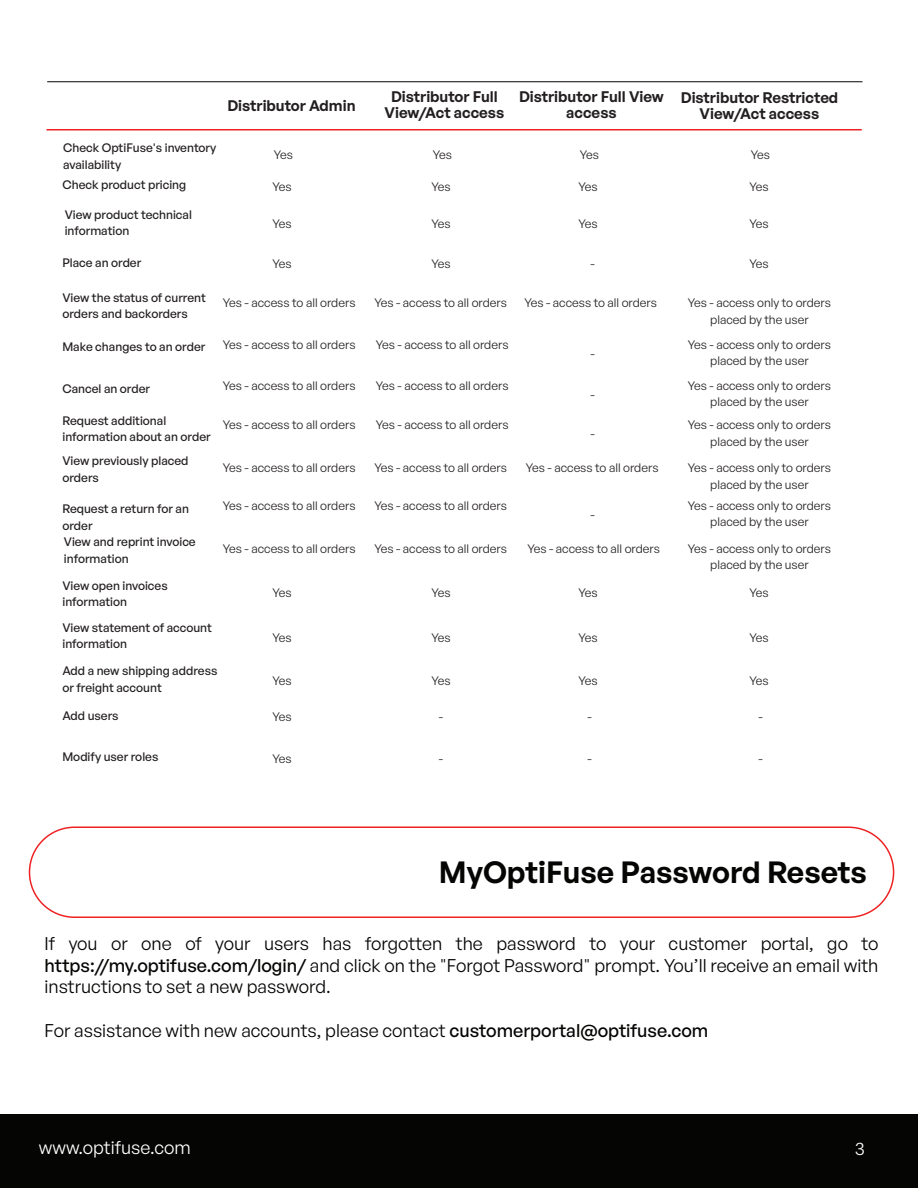
<style>
.page{position:relative;width:918px;height:1188px;background:#fff}
.page>*{position:absolute;margin:0;border:0;box-sizing:border-box;transform-origin:0 0}
.t1{font:600 30px "General Sans";color:#050504}
.t2{font:18px/21.6px "General Sans";color:#050504;text-align:justify}
.t3{font:18px "General Sans";color:#fff}
.t4{font:600 15px/16.5px "General Sans";color:#231f20;text-align:center}
.t5{font:12px/16.5px "General Sans";color:#231f20;text-align:center}
.t6{font:500 12px/16.5px "General Sans";color:#231f20}
.s1{font-weight:500}
</style>
<div class="page">
<div style="left:0;top:1115px;width:918px;height:73px;background:#050504"></div>
<hr style="left:46px;top:129px;width:816px;height:1px;background:#ee2223">
<hr style="left:47px;top:81px;width:815px;height:1px;background:#040503">
<div style="left:29px;top:826px;width:865px;height:92px;border:2px solid #ee2223;border-radius:45px"></div>
<p class="t4" style="left:227px;top:97px;width:130px">Distributor Admin</p>
<p class="t4" style="left:385px;top:88px;width:121px">Distributor Full<br>View/Act access</p>
<p class="t4" style="left:519px;top:88px;width:146px">Distributor Full View access</p>
<p class="t4" style="left:681px;top:89px;width:159px">Distributor Restricted<br>View/Act access</p>
<p class="t6" style="left:63px;top:140px;width:155px">Check OptiFuse's inventory availability</p>
<p class="t5" style="left:274px;top:146px;width:21px">Yes</p>
<p class="t5" style="left:433px;top:146px;width:21px">Yes</p>
<p class="t5" style="left:580px;top:146px;width:21px">Yes</p>
<p class="t5" style="left:751px;top:146px;width:21px">Yes</p>
<p class="t6" style="left:62px;top:176px;width:125px">Check product pricing</p>
<p class="t6" style="left:65px;top:206px;width:129px">View product technical information</p>
<p class="t6" style="left:62px;top:254px;width:80px">Place an order</p>
<p class="t6" style="left:62px;top:289px;width:145px">View the status of current orders and backorders</p>
<p class="t6" style="left:62px;top:338px;width:144px">Make changes to an order</p>
<p class="t6" style="left:62px;top:380px;width:89px">Cancel an order</p>
<p class="t6" style="left:62px;top:412px;width:150px">Request additional information about an order</p>
<p class="t6" style="left:62px;top:452px;width:128px">View previously placed orders</p>
<p class="t6" style="left:62px;top:500px;width:135px">Request a return for an order<br>View and reprint invoice information</p>
<p class="t6" style="left:62px;top:577px;width:107px">View open invoices information</p>
<p class="t6" style="left:62px;top:619px;width:151px">View statement of account information</p>
<p class="t6" style="left:62px;top:662px;width:156px">Add a new shipping address or freight account</p>
<p class="t6" style="left:62px;top:707px;width:58px">Add users</p>
<p class="t6" style="left:62px;top:748px;width:97px">Modify user roles</p>
<p class="t5" style="left:272px;top:178px;width:21px">Yes</p>
<p class="t5" style="left:272px;top:215px;width:21px">Yes</p>
<p class="t5" style="left:431px;top:178px;width:21px">Yes</p>
<p class="t5" style="left:431px;top:215px;width:21px">Yes</p>
<p class="t5" style="left:578px;top:178px;width:21px">Yes</p>
<p class="t5" style="left:578px;top:215px;width:21px">Yes</p>
<p class="t5" style="left:749px;top:178px;width:21px">Yes</p>
<p class="t5" style="left:749px;top:215px;width:21px">Yes</p>
<p class="t5" style="left:272px;top:255px;width:21px">Yes</p>
<p class="t5" style="left:749px;top:255px;width:21px">Yes</p>
<p class="t5" style="left:431px;top:255px;width:21px">Yes</p>
<p class="t5" style="left:590px;top:255px;width:6px">-</p>
<p class="t5" style="left:223px;top:294px;width:134px">Yes - access to all orders</p>
<p class="t5" style="left:374px;top:294px;width:134px">Yes - access to all orders</p>
<p class="t5" style="left:524px;top:294px;width:134px">Yes - access to all orders</p>
<p class="t5" style="left:688px;top:294px;width:145px">Yes - access only to orders placed by the user</p>
<p class="t5" style="left:688px;top:336px;width:145px">Yes - access only to orders placed by the user</p>
<p class="t5" style="left:688px;top:377px;width:145px">Yes - access only to orders placed by the user</p>
<p class="t5" style="left:688px;top:416px;width:145px">Yes - access only to orders placed by the user</p>
<p class="t5" style="left:688px;top:459px;width:145px">Yes - access only to orders placed by the user</p>
<p class="t5" style="left:688px;top:497px;width:145px">Yes - access only to orders placed by the user</p>
<p class="t5" style="left:688px;top:540px;width:145px">Yes - access only to orders placed by the user</p>
<p class="t5" style="left:223px;top:336px;width:134px">Yes - access to all orders</p>
<p class="t5" style="left:223px;top:377px;width:134px">Yes - access to all orders</p>
<p class="t5" style="left:223px;top:416px;width:134px">Yes - access to all orders</p>
<p class="t5" style="left:376px;top:336px;width:134px">Yes - access to all orders</p>
<p class="t5" style="left:376px;top:377px;width:134px">Yes - access to all orders</p>
<p class="t5" style="left:376px;top:416px;width:134px">Yes - access to all orders</p>
<p class="t5" style="left:590px;top:345px;width:6px">-</p>
<p class="t5" style="left:590px;top:386px;width:6px">-</p>
<p class="t5" style="left:590px;top:425px;width:6px">-</p>
<p class="t5" style="left:223px;top:459px;width:134px">Yes - access to all orders</p>
<p class="t5" style="left:374px;top:459px;width:134px">Yes - access to all orders</p>
<p class="t5" style="left:374px;top:497px;width:134px">Yes - access to all orders</p>
<p class="t5" style="left:374px;top:540px;width:134px">Yes - access to all orders</p>
<p class="t5" style="left:527px;top:540px;width:134px">Yes - access to all orders</p>
<p class="t5" style="left:526px;top:459px;width:134px">Yes - access to all orders</p>
<p class="t5" style="left:223px;top:497px;width:134px">Yes - access to all orders</p>
<p class="t5" style="left:223px;top:540px;width:134px">Yes - access to all orders</p>
<p class="t5" style="left:590px;top:506px;width:6px">-</p>
<p class="t5" style="left:272px;top:584px;width:21px">Yes</p>
<p class="t5" style="left:272px;top:629px;width:21px">Yes</p>
<p class="t5" style="left:272px;top:672px;width:21px">Yes</p>
<p class="t5" style="left:272px;top:708px;width:21px">Yes</p>
<p class="t5" style="left:272px;top:750px;width:21px">Yes</p>
<p class="t5" style="left:431px;top:584px;width:21px">Yes</p>
<p class="t5" style="left:431px;top:629px;width:21px">Yes</p>
<p class="t5" style="left:431px;top:672px;width:21px">Yes</p>
<p class="t5" style="left:578px;top:584px;width:21px">Yes</p>
<p class="t5" style="left:578px;top:629px;width:21px">Yes</p>
<p class="t5" style="left:578px;top:672px;width:21px">Yes</p>
<p class="t5" style="left:749px;top:584px;width:21px">Yes</p>
<p class="t5" style="left:749px;top:629px;width:21px">Yes</p>
<p class="t5" style="left:749px;top:672px;width:21px">Yes</p>
<p class="t5" style="left:439px;top:708px;width:6px">-</p>
<p class="t5" style="left:587px;top:708px;width:6px">-</p>
<p class="t5" style="left:758px;top:708px;width:6px">-</p>
<p class="t5" style="left:439px;top:750px;width:6px">-</p>
<p class="t5" style="left:587px;top:750px;width:6px">-</p>
<p class="t5" style="left:758px;top:750px;width:6px">-</p>
<h1 class="t1" style="left:439px;top:852px;width:429px">MyOptiFuse Password Resets</h1>
<h2 class="t2" style="left:45px;top:932px;width:835px">If you or one of your users has forgotten the password to your customer portal, go to <span class="s1">https://my.optifuse.com/login/</span> and click on the "Forgot Password" prompt. You’ll receive an email with instructions to set a new password.</h2>
<h2 class="t2" style="left:45px;top:1019px;width:665px">For assistance with new accounts, please contact <span class="s1">customerportal@optifuse.com</span></h2>
<h2 class="t3" style="left:39px;top:1136px;width:153px">www.optifuse.com</h2>
<h2 class="t3" style="left:855px;top:1137px;width:12px">3</h2>
</div>
